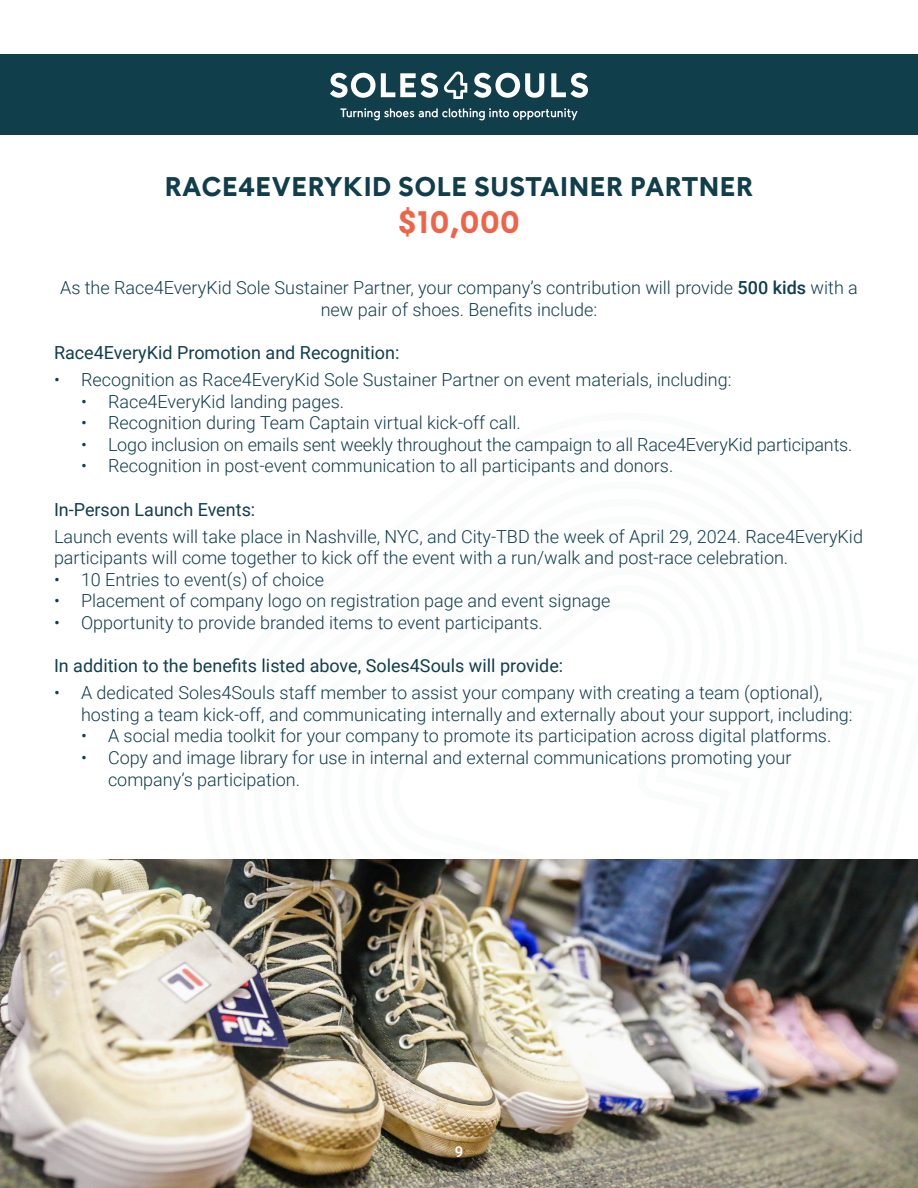
<style>
.page{position:relative;width:918px;height:1188px;background:#fff}
.page>*{position:absolute;margin:0;border:0;box-sizing:border-box;transform-origin:0 0}
.t1{font:700 31.5px "Buenos Aires Trial";color:#f16349}
.t2{font:700 27px "Buenos Aires Trial";letter-spacing:.02em;color:#113e4c}
.t3{font:300 18px/21.6px "Roboto";color:#113e4c}
.t4{font:18px "Roboto";color:#113e4c}
.t5{font:500 15px "Roboto";color:#fff}
.s1{font-family:"Roboto";font-weight:900}
.s2{font-weight:500}
</style>
<div class="page">
<div style="left:0;top:54px;width:918px;height:81px;background:#113e4b"></div>
<svg style="left:330px;top:72px;width:137px;height:27px"></svg>
<svg style="left:474px;top:73px;width:70px;height:25px"></svg>
<svg style="left:551px;top:73px;width:37px;height:25px"></svg>
<svg style="left:340px;top:108px;width:238px;height:12px"></svg>
<img style="left:0;top:860px;width:918px;height:328px">
<p class="t2" style="left:165px;top:175px;width:590px">RACE4EVERYKID SOLE SUSTAINER PARTNER</p>
<p class="t1" style="left:398px;top:210px;width:123px"><span class="s1">$</span>10,000</p>
<p class="t3" style="left:60px;top:276px;width:799px;text-align:center">As the Race4EveryKid Sole Sustainer Partner, your company’s contribution will provide <span class="s2">500 kids</span> with a new pair of shoes. Benefits include:</p>
<p class="t4" style="left:54px;top:340px;width:347px">Race4EveryKid Promotion and Recognition:</p>
<p class="t3" style="left:54px;top:368px;width:679px">• Recognition as Race4EveryKid Sole Sustainer Partner on event materials, including:</p>
<p class="t3" style="left:81px;top:390px;width:265px">• Race4EveryKid landing pages.</p>
<p class="t3" style="left:81px;top:411px;width:441px">• Recognition during Team Captain virtual kick-off call.</p>
<p class="t3" style="left:81px;top:433px;width:773px">• Logo inclusion on emails sent weekly throughout the campaign to all Race4EveryKid participants.</p>
<p class="t3" style="left:81px;top:455px;width:594px">• Recognition in post-event communication to all participants and donors.</p>
<p class="t4" style="left:54px;top:497px;width:203px">In-Person Launch Events:</p>
<p class="t3" style="left:54px;top:525px;width:811px">Launch events will take place in Nashville, NYC, and City-TBD the week of April 29, 2024. Race4EveryKid participants will come together to kick off the event with a run/walk and post-race celebration.</p>
<p class="t3" style="left:54px;top:568px;width:272px">• 10 Entries to event(s) of choice</p>
<p class="t3" style="left:54px;top:590px;width:558px">• Placement of company logo on registration page and event signage</p>
<p class="t3" style="left:54px;top:611px;width:490px">• Opportunity to provide branded items to event participants.</p>
<p class="t4" style="left:54px;top:653px;width:511px">In addition to the benefits listed above, Soles4Souls will provide:</p>
<p class="t3" style="left:81px;top:681px;width:773px;text-indent:-27px">• A dedicated Soles4Souls staff member to assist your company with creating a team (optional), hosting a team kick-off, and communicating internally and externally about your support, including:</p>
<p class="t3" style="left:81px;top:725px;width:752px">• A social media toolkit for your company to promote its participation across digital platforms.</p>
<p class="t3" style="left:81px;top:746px;width:712px">• Copy and image library for use in internal and external communications promoting your</p>
<p class="t3" style="left:108px;top:768px;width:194px">company’s participation.</p>
<p class="t5" style="left:455px;top:1141px;width:10px">9</p>
</div>
